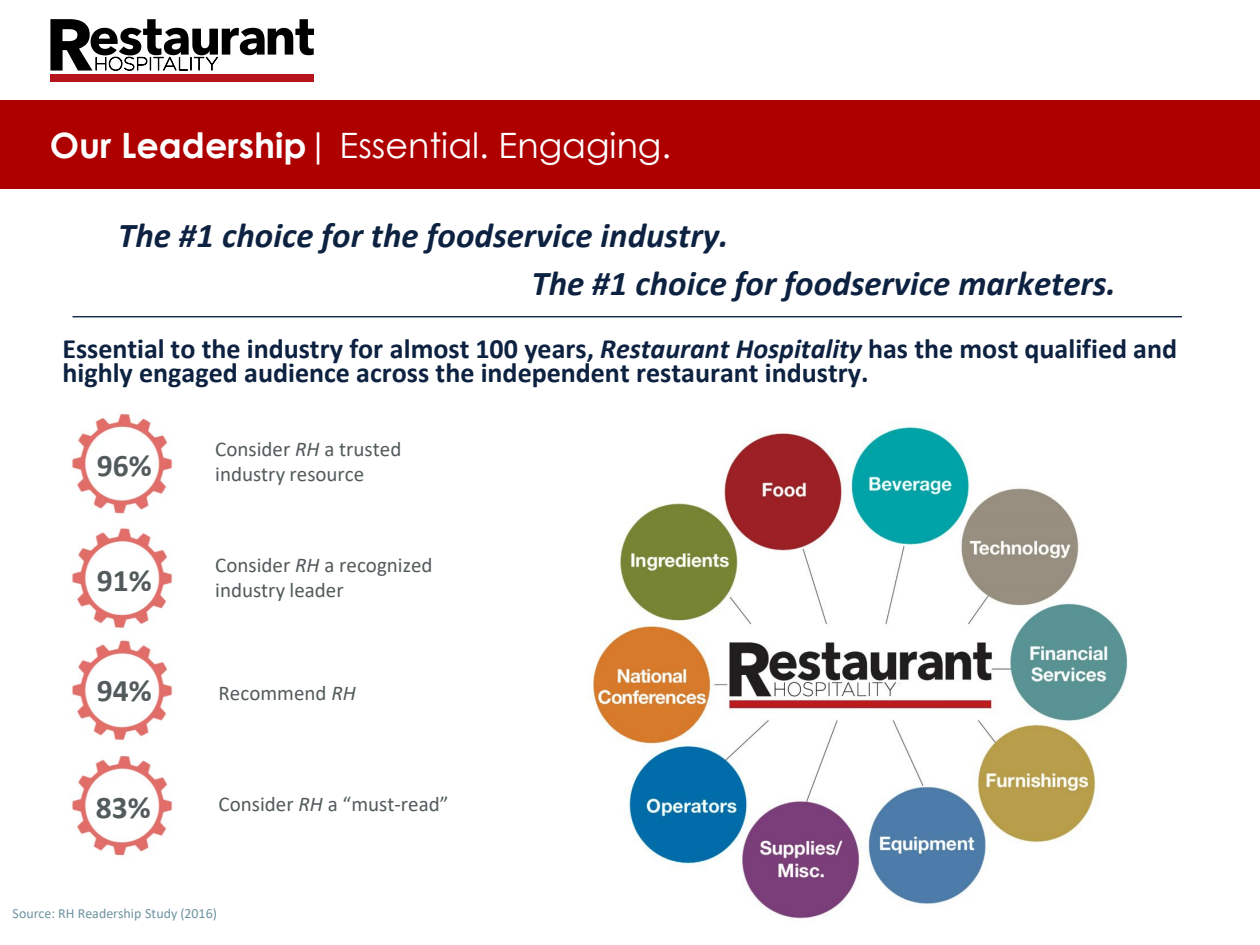
<style>
.page{position:relative;width:1260px;height:945px;background:#fff}
.page>*{position:absolute;margin:0;border:0;box-sizing:border-box;transform-origin:0 0}
.t1{font:italic 700 35px "Calibri";color:#0d2140}
.t2{font:35px "Century Gothic";color:#fff}
.t3{font:700 31.5px "Calibri";color:#525a5b}
.t4{font:700 28px/24.5px "Calibri";color:#0d2140}
.t5{font:21px/25.2px "Calibri";color:#525a5b}
.t6{font:14px "Calibri";color:#6f93a1}
.s1{font-weight:700}
.s2{font-style:italic}
</style>
<div class="page">
<svg style="left:50px;top:19px;width:264px;height:63px"></svg>
<div style="left:0;top:101px;width:1260px;height:88px;background:#af0000"></div>
<hr style="left:73px;top:316px;width:1109px;height:1px;background:#0b2040">
<img style="left:588px;top:426px;width:540px;height:493px">
<img style="left:71px;top:414px;width:102px;height:442px">
<p class="t2" style="left:50px;top:121px;width:623px"><span class="s1">Our Leadership</span>| Essential. Engaging.</p>
<p class="t1" style="left:118px;top:211px;width:612px">The #1 choice for the foodservice industry.</p>
<p class="t1" style="left:531px;top:258px;width:586px">The #1 choice for foodservice marketers.</p>
<p class="t4" style="left:62px;top:336px;width:1116px">Essential to the industry for almost 100 years, <span class="s2">Restaurant Hospitality</span> has the most qualified and highly engaged audience across the independent restaurant industry.</p>
<p class="t3" style="left:97px;top:443px;width:56px">96%</p>
<p class="t3" style="left:97px;top:558px;width:56px">91%</p>
<p class="t3" style="left:97px;top:669px;width:56px">94%</p>
<p class="t3" style="left:96px;top:785px;width:56px">83%</p>
<p class="t5" style="left:215px;top:436px;width:188px">Consider <span class="s2">RH</span> a trusted industry resource</p>
<p class="t5" style="left:215px;top:552px;width:219px">Consider <span class="s2">RH</span> a recognized industry leader</p>
<p class="t5" style="left:219px;top:680px;width:139px">Recommend <span class="s2">RH</span></p>
<p class="t5" style="left:219px;top:791px;width:232px">Consider <span class="s2">RH</span> a “must-read”</p>
<p class="t6" style="left:13px;top:903px;width:206px">Source: RH Readership Study (2016)</p>
</div>
